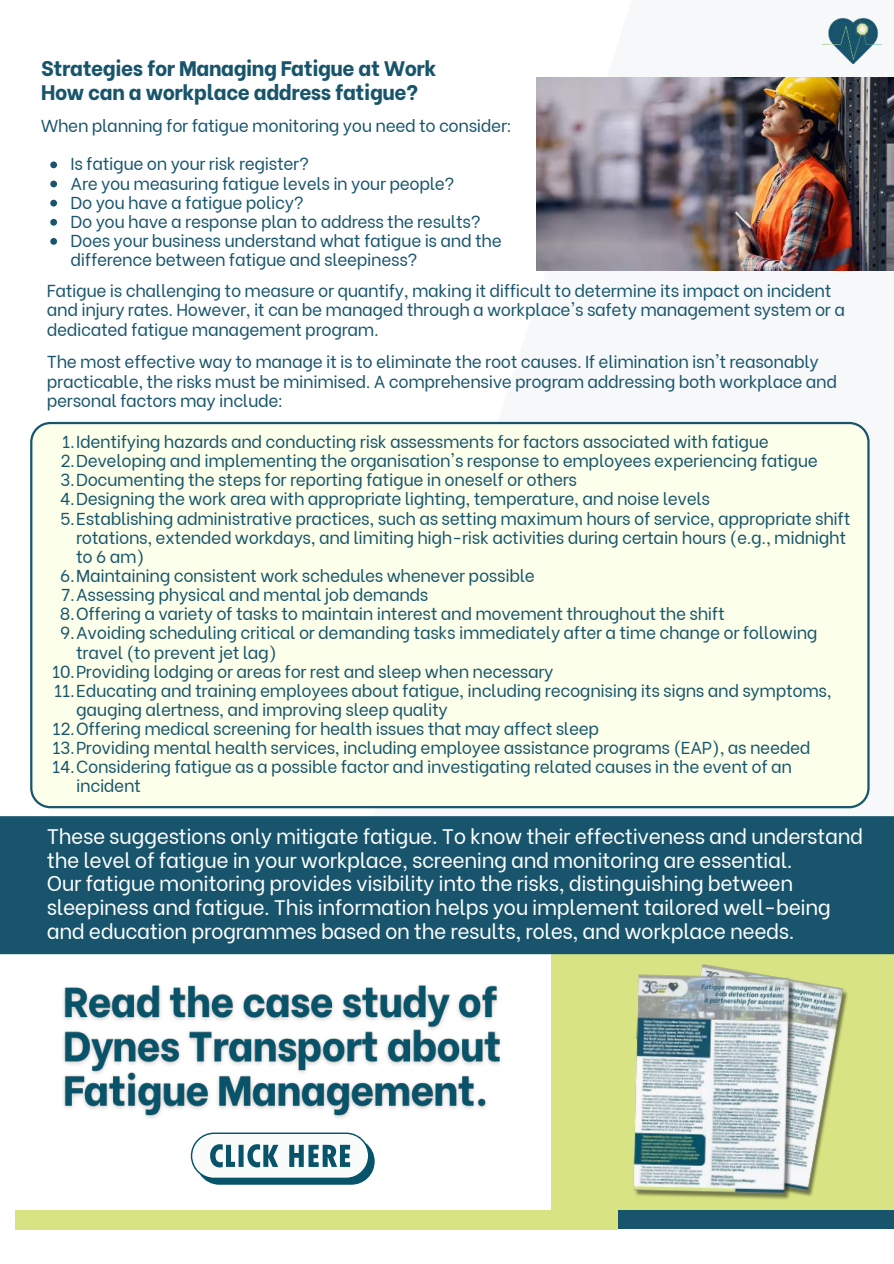
<style>
.page{position:relative;width:894px;height:1264px;background:#fff}
.page>*{position:absolute;margin:0;border:0;box-sizing:border-box;transform-origin:0 0}
.t1{font:21px/23.7px "Be Vietnam";letter-spacing:-.02em;color:#fff}
.t2{font:800 21px/23.7px "Be Vietnam";letter-spacing:-.02em;color:#18556c}
.t3{font:17.25px/19.2px "Be Vietnam";letter-spacing:-.02em;color:#18556c}
</style>
<div class="page">
<div style="left:342px;top:0;width:551px;height:912px;background:#f6f8f9"></div>
<div style="left:551px;top:954px;width:342px;height:256px;background:#d8e483"></div>
<div style="left:617px;top:1210px;width:276px;height:19px;background:#18556c"></div>
<div style="left:15px;top:1210px;width:602px;height:19px;background:#d8e483"></div>
<div style="left:0;top:816px;width:893px;height:138px;background:#18556c"></div>
<svg style="left:50px;top:161px;width:7px;height:7px"></svg>
<svg style="left:50px;top:181px;width:7px;height:6px"></svg>
<svg style="left:50px;top:200px;width:7px;height:6px"></svg>
<svg style="left:50px;top:219px;width:7px;height:7px"></svg>
<svg style="left:50px;top:238px;width:7px;height:7px"></svg>
<svg style="left:191px;top:1132px;width:183px;height:52px"></svg>
<img style="left:536px;top:78px;width:357px;height:192px">
<img style="left:700px;top:964px;width:148px;height:233px">
<img style="left:633px;top:972px;width:164px;height:227px">
<div style="left:30px;top:422px;width:839px;height:386px;background:#fcffe9"></div>
<img style="left:63px;top:985px;width:438px;height:133px">
<p class="t2" style="left:41px;top:54px;width:396px">Strategies for Managing Fatigue at Work<br>How can a workplace address fatigue?</p>
<p class="t3" style="left:41px;top:115px;width:472px">When planning for fatigue monitoring you need to consider:</p>
<p class="t3" style="left:71px;top:153px;width:432px">Is fatigue on your risk register?<br>Are you measuring fatigue levels in your people?<br>Do you have a fatigue policy?<br>Do you have a response plan to address the results?<br>Does your business understand what fatigue is and the difference between fatigue and sleepiness?</p>
<p class="t3" style="left:47px;top:279px;width:799px;line-height:19.6px">Fatigue is challenging to measure or quantify, making it difficult to determine its impact on incident and injury rates. However, it can be managed through a workplace's safety management system or a dedicated fatigue management program.</p>
<p class="t3" style="left:47px;top:350px;width:791px;line-height:19.6px">The most effective way to manage it is to eliminate the root causes. If elimination isn't reasonably practicable, the risks must be minimised. A comprehensive program addressing both workplace and personal factors may include:</p>
<p class="t3" style="left:62px;top:430px;width:708px">1.Identifying hazards and conducting risk assessments for factors associated with fatigue</p>
<p class="t3" style="left:60px;top:449px;width:759px">2.Developing and implementing the organisation's response to employees experiencing fatigue</p>
<p class="t3" style="left:60px;top:468px;width:518px">3.Documenting the steps for reporting fatigue in oneself or others</p>
<p class="t3" style="left:60px;top:488px;width:651px">4.Designing the work area with appropriate lighting, temperature, and noise levels</p>
<p class="t3" style="left:60px;top:507px;width:791px">5.Establishing administrative practices, such as setting maximum hours of service, appropriate shift</p>
<p class="t3" style="left:76px;top:526px;width:771px">rotations, extended workdays, and limiting high-risk activities during certain hours (e.g., midnight</p>
<p class="t3" style="left:76px;top:545px;width:70px">to 6 am)</p>
<p class="t3" style="left:60px;top:564px;width:476px">6.Maintaining consistent work schedules whenever possible</p>
<p class="t3" style="left:62px;top:583px;width:368px">7.Assessing physical and mental job demands</p>
<p class="t3" style="left:60px;top:602px;width:666px">8.Offering a variety of tasks to maintain interest and movement throughout the shift</p>
<p class="t3" style="left:60px;top:621px;width:758px">9.Avoiding scheduling critical or demanding tasks immediately after a time change or following</p>
<p class="t3" style="left:76px;top:641px;width:202px">travel (to prevent jet lag)</p>
<p class="t3" style="left:52px;top:660px;width:503px">10.Providing lodging or areas for rest and sleep when necessary</p>
<p class="t3" style="left:54px;top:679px;width:779px">11.Educating and training employees about fatigue, including recognising its signs and symptoms,</p>
<p class="t3" style="left:76px;top:698px;width:373px">gauging alertness, and improving sleep quality</p>
<p class="t3" style="left:52px;top:717px;width:548px">12.Offering medical screening for health issues that may affect sleep</p>
<p class="t3" style="left:52px;top:736px;width:759px">13.Providing mental health services, including employee assistance programs (EAP), as needed</p>
<p class="t3" style="left:52px;top:755px;width:741px">14.Considering fatigue as a possible factor and investigating related causes in the event of an</p>
<p class="t3" style="left:76px;top:774px;width:66px">incident</p>
<p class="t1" style="left:47px;top:822px;width:817px">These suggestions only mitigate fatigue. To know their effectiveness and understand the level of fatigue in your workplace, screening and monitoring are essential.<br>Our fatigue monitoring provides visibility into the risks, distinguishing between sleepiness and fatigue. This information helps you implement tailored well-being and education programmes based on the results, roles, and workplace needs.</p>
</div>
